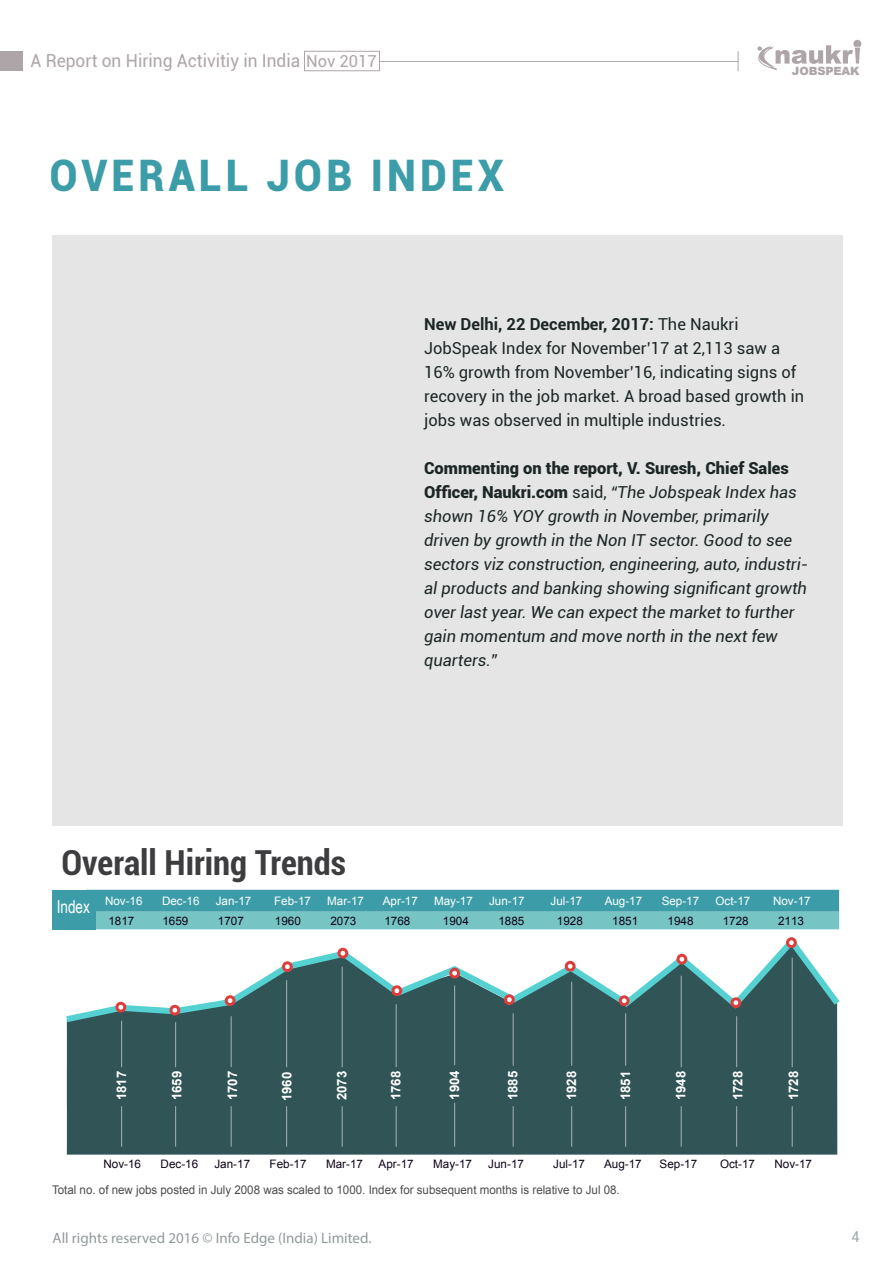
<style>
.page{position:relative;width:893px;height:1263px;background:#fff}
.page>*{position:absolute;margin:0;border:0;box-sizing:border-box;transform-origin:0 0}
.t1{font:900 43.5px "Roboto";letter-spacing:.1em;color:#3c9da8;scale:.94 1}
.t2{font:700 condensed 34.5px "Roboto";color:#3d3c3e}
.t3{font:18px "Roboto";color:#5c4b51;scale:.96 1}
.t4{font:18px "Arial Narrow";color:#fff;scale:.92 1}
.t5{font:italic 16.5px/24px "Roboto";color:#1d2626}
.t6{font:16.5px/24px "Roboto";color:#1d2626}
.t7{font:15px "Myriad Pro";color:#92999b}
.t8{font:15px "Roboto";color:#a3aaad;scale:.96 1}
.t9{font:700 13.2px "Arial";color:#fff}
.t10{font:12px "Arial";color:#4d4d4d;scale:.96 1}
.t11{font:11.7px "Arial";color:#0f0419}
.t12{font:11.7px "Arial";color:#fff}
.t13{font:900 11.4px "Arial";letter-spacing:-.01em;color:#5c4b51}
.s1{font-size:16.5px}
.s2{font-weight:700}
.s3{font-weight:900;font-style:normal}
.s4{font-style:normal}
</style>
<div class="page">
<div style="left:52px;top:236px;width:790px;height:590px;background:#e5e5e5"></div>
<hr style="left:379px;top:61px;width:359px;height:1px;background:#5c4b51">
<div style="left:0;top:51px;width:22px;height:20px;background:#ada5a8"></div>
<svg style="left:738px;top:51px;width:1px;height:20px"></svg>
<svg style="left:757px;top:40px;width:104px;height:30px"></svg>
<div style="left:67px;top:1026px;width:770px;height:128px;background:#315456"></div>
<svg style="left:95px;top:890px;width:744px;height:39px;background:#56aeb4"></svg>
<div style="left:52px;top:890px;width:43px;height:39px;background:#3c9da8"></div>
<svg style="left:66px;top:938px;width:774px;height:88px"></svg>
<div style="left:283px;top:963px;width:8px;height:7px;background:#fff;border-radius:50%"></div>
<div style="left:282px;top:961px;width:11px;height:11px;border:3px solid #dd3d3d;border-radius:50%"></div>
<div style="left:226px;top:997px;width:8px;height:7px;background:#fff;border-radius:50%"></div>
<div style="left:225px;top:995px;width:11px;height:11px;border:3px solid #dd3d3d;border-radius:50%"></div>
<div style="left:171px;top:1006px;width:8px;height:8px;background:#fff;border-radius:50%"></div>
<div style="left:169px;top:1005px;width:11px;height:10px;border:3px solid #dd3d3d;border-radius:50%"></div>
<div style="left:505px;top:996px;width:8px;height:7px;background:#fff;border-radius:50%"></div>
<div style="left:504px;top:994px;width:11px;height:11px;border:3px solid #dd3d3d;border-radius:50%"></div>
<div style="left:732px;top:999px;width:8px;height:7px;background:#fff;border-radius:50%"></div>
<div style="left:730px;top:997px;width:11px;height:11px;border:3px solid #dd3d3d;border-radius:50%"></div>
<div style="left:117px;top:1003px;width:8px;height:8px;background:#fff;border-radius:50%"></div>
<div style="left:115px;top:1002px;width:11px;height:10px;border:3px solid #dd3d3d;border-radius:50%"></div>
<hr style="left:342px;top:967px;width:1px;height:100px;background:#fff">
<hr style="left:342px;top:1106px;width:1px;height:41px;background:#fff">
<hr style="left:513px;top:1013px;width:1px;height:53px;background:#fff">
<hr style="left:513px;top:1106px;width:1px;height:41px;background:#fff">
<hr style="left:736px;top:1016px;width:1px;height:51px;background:#fff">
<hr style="left:736px;top:1106px;width:1px;height:41px;background:#fff">
<hr style="left:121px;top:1021px;width:1px;height:46px;background:#fff">
<hr style="left:121px;top:1106px;width:1px;height:41px;background:#fff">
<hr style="left:175px;top:1022px;width:1px;height:45px;background:#fff">
<hr style="left:175px;top:1106px;width:1px;height:41px;background:#fff">
<hr style="left:231px;top:1016px;width:1px;height:51px;background:#fff">
<hr style="left:231px;top:1106px;width:1px;height:41px;background:#fff">
<hr style="left:286px;top:980px;width:1px;height:87px;background:#fff">
<hr style="left:286px;top:1106px;width:1px;height:41px;background:#fff">
<div style="left:339px;top:949px;width:8px;height:8px;background:#fff;border-radius:50%"></div>
<div style="left:337px;top:948px;width:11px;height:10px;border:3px solid #dd3d3d;border-radius:50%"></div>
<hr style="left:396px;top:1004px;width:1px;height:63px;background:#fff">
<hr style="left:396px;top:1106px;width:1px;height:41px;background:#fff">
<div style="left:393px;top:987px;width:8px;height:7px;background:#fff;border-radius:50%"></div>
<div style="left:391px;top:985px;width:11px;height:11px;border:3px solid #dd3d3d;border-radius:50%"></div>
<div style="left:451px;top:969px;width:8px;height:8px;background:#fff;border-radius:50%"></div>
<div style="left:449px;top:968px;width:11px;height:10px;border:3px solid #dd3d3d;border-radius:50%"></div>
<hr style="left:454px;top:985px;width:1px;height:80px;background:#fff">
<hr style="left:454px;top:1103px;width:1px;height:44px;background:#fff">
<div style="left:566px;top:962px;width:8px;height:8px;background:#fff;border-radius:50%"></div>
<div style="left:565px;top:961px;width:11px;height:11px;border:3px solid #dd3d3d;border-radius:50%"></div>
<hr style="left:571px;top:982px;width:1px;height:84px;background:#fff">
<hr style="left:571px;top:1106px;width:1px;height:41px;background:#fff">
<div style="left:620px;top:997px;width:8px;height:8px;background:#fff;border-radius:50%"></div>
<div style="left:619px;top:995px;width:11px;height:11px;border:3px solid #dd3d3d;border-radius:50%"></div>
<hr style="left:625px;top:1013px;width:1px;height:53px;background:#fff">
<hr style="left:625px;top:1106px;width:1px;height:41px;background:#fff">
<div style="left:678px;top:955px;width:8px;height:8px;background:#fff;border-radius:50%"></div>
<div style="left:676px;top:954px;width:11px;height:10px;border:3px solid #dd3d3d;border-radius:50%"></div>
<hr style="left:681px;top:976px;width:1px;height:91px;background:#fff">
<hr style="left:681px;top:1106px;width:1px;height:41px;background:#fff">
<div style="left:787px;top:939px;width:8px;height:7px;background:#fff;border-radius:50%"></div>
<div style="left:786px;top:937px;width:11px;height:11px;border:3px solid #dd3d3d;border-radius:50%"></div>
<hr style="left:792px;top:958px;width:1px;height:109px;background:#fff">
<hr style="left:792px;top:1106px;width:1px;height:41px;background:#fff">
<p class="t3" style="left:30px;top:48px;width:362px">A Report on Hiring Activitiy in India <span class="s1">Nov 2017</span></p>
<h1 class="t1" style="left:50px;top:145px;width:485px">OVERALL JOB INDEX</h1>
<p class="t13" style="left:792px;top:62px;width:69px">JOBSPEAK</p>
<h2 class="t2" style="left:62px;top:839px;width:286px">Overall Hiring Trends</h2>
<p class="t6" style="left:424px;top:311px;width:382px"><span class="s2">New Delhi, 22 December, 2017:</span> The Naukri JobSpeak Index for November’17 at 2,113 saw a 16% growth from November’16, indicating signs of recovery in the job market. A broad based growth in jobs was observed in multiple industries.</p>
<p class="t5" style="left:424px;top:455px;width:386px"><span class="s3">Commenting on the report, V. Suresh, Chief Sales Officer, Naukri.com</span> <span class="s4">said,</span> “The Jobspeak Index has shown 16% YOY growth in November, primarily driven by growth in the Non IT sector. Good to see sectors viz construction, engineering, auto, industri&shy;al products and banking showing significant growth over last year. We can expect the market to further gain momentum and move north in the next few quarters.”</p>
<p class="t4" style="left:57px;top:893px;width:38px">Index</p>
<p class="t12" style="left:105px;top:893px;width:39px">Nov-16</p>
<p class="t12" style="left:162px;top:893px;width:39px">Dec-16</p>
<p class="t12" style="left:216px;top:893px;width:37px">Jan-17</p>
<p class="t12" style="left:274px;top:893px;width:38px">Feb-17</p>
<p class="t12" style="left:327px;top:893px;width:38px">Mar-17</p>
<p class="t12" style="left:383px;top:893px;width:36px">Apr-17</p>
<p class="t12" style="left:434px;top:893px;width:40px">May-17</p>
<p class="t12" style="left:489px;top:893px;width:37px">Jun-17</p>
<p class="t12" style="left:551px;top:893px;width:33px">Jul-17</p>
<p class="t12" style="left:605px;top:893px;width:39px">Aug-17</p>
<p class="t12" style="left:662px;top:893px;width:39px">Sep-17</p>
<p class="t12" style="left:715px;top:893px;width:36px">Oct-17</p>
<p class="t12" style="left:773px;top:893px;width:39px">Nov-17</p>
<p class="t11" style="left:108px;top:913px;width:28px">1817</p>
<p class="t11" style="left:162px;top:913px;width:28px">1659</p>
<p class="t11" style="left:218px;top:913px;width:28px">1707</p>
<p class="t11" style="left:275px;top:913px;width:28px">1960</p>
<p class="t11" style="left:330px;top:913px;width:28px">2073</p>
<p class="t11" style="left:384px;top:913px;width:28px">1768</p>
<p class="t11" style="left:443px;top:913px;width:28px">1904</p>
<p class="t11" style="left:498px;top:913px;width:28px">1885</p>
<p class="t11" style="left:557px;top:913px;width:28px">1928</p>
<p class="t11" style="left:612px;top:913px;width:28px">1851</p>
<p class="t11" style="left:667px;top:913px;width:28px">1948</p>
<p class="t11" style="left:723px;top:913px;width:28px">1728</p>
<p class="t11" style="left:778px;top:913px;width:28px">2113</p>
<p class="t9" style="left:113px;top:1100px;width:31px;rotate:-90deg">1817</p>
<p class="t9" style="left:168px;top:1100px;width:31px;rotate:-90deg">1659</p>
<p class="t9" style="left:387px;top:1100px;width:31px;rotate:-90deg">1768</p>
<p class="t9" style="left:446px;top:1100px;width:31px;rotate:-90deg">1904</p>
<p class="t9" style="left:563px;top:1100px;width:31px;rotate:-90deg">1928</p>
<p class="t9" style="left:617px;top:1100px;width:31px;rotate:-90deg">1851</p>
<p class="t9" style="left:672px;top:1100px;width:31px;rotate:-90deg">1948</p>
<p class="t9" style="left:785px;top:1100px;width:31px;rotate:-90deg">1728</p>
<p class="t9" style="left:504px;top:1100px;width:31px;rotate:-90deg">1885</p>
<p class="t9" style="left:729px;top:1100px;width:31px;rotate:-90deg">1728</p>
<p class="t9" style="left:224px;top:1100px;width:31px;rotate:-90deg">1707</p>
<p class="t9" style="left:278px;top:1101px;width:31px;rotate:-90deg">1960</p>
<p class="t9" style="left:333px;top:1100px;width:31px;rotate:-90deg">2073</p>
<p class="t11" style="left:104px;top:1156px;width:39px">Nov-16</p>
<p class="t11" style="left:161px;top:1156px;width:39px">Dec-16</p>
<p class="t11" style="left:214px;top:1156px;width:37px">Jan-17</p>
<p class="t11" style="left:270px;top:1156px;width:38px">Feb-17</p>
<p class="t11" style="left:326px;top:1156px;width:38px">Mar-17</p>
<p class="t11" style="left:379px;top:1156px;width:37px">Apr-17</p>
<p class="t11" style="left:433px;top:1156px;width:40px">May-17</p>
<p class="t11" style="left:488px;top:1156px;width:37px">Jun-17</p>
<p class="t11" style="left:553px;top:1156px;width:33px">Jul-17</p>
<p class="t11" style="left:604px;top:1156px;width:39px">Aug-17</p>
<p class="t11" style="left:660px;top:1156px;width:39px">Sep-17</p>
<p class="t11" style="left:720px;top:1156px;width:37px">Oct-17</p>
<p class="t11" style="left:774px;top:1156px;width:39px">Nov-17</p>
<p class="t10" style="left:52px;top:1182px;width:593px">Total no. of new jobs posted in July 2008 was scaled to 1000. Index for subsequent months is relative to Jul 08.</p>
<p class="t7" style="left:53px;top:1229px;width:321px">All rights reserved 2016 © Info Edge (India) Limited.</p>
<p class="t8" style="left:851px;top:1226px;width:10px">4</p>
</div>
